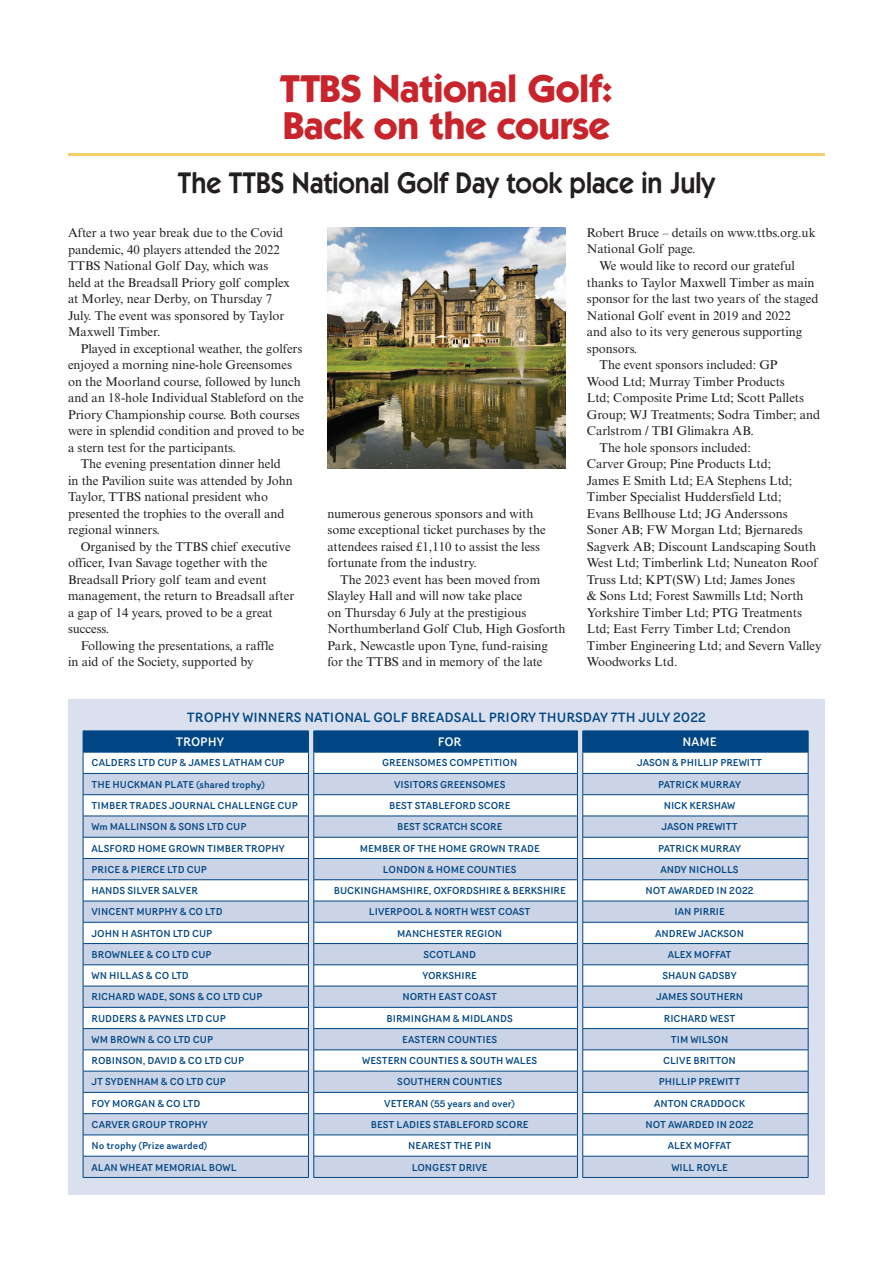
<style>
.page{position:relative;width:893px;height:1263px;background:#fff}
.page>*{position:absolute;margin:0;border:0;box-sizing:border-box;transform-origin:0 0}
.t1{font:700 39px/37.5px "ITC Kabel Std";letter-spacing:-.015em;color:#c8242b}
.t2{font:600 30px "ITC Kabel Std";color:#231f20;scale:.9 1}
.t3{font:500 13.2px "Router";color:#004684}
.t4{font:12.75px/16.5px "Times New Roman MT Std";color:#231f20}
.t5{font:500 12px "Router";color:#fff}
.t6{font:500 9.75px "Router";color:#004684}
</style>
<div class="page">
<hr style="left:68px;top:153px;width:757px;height:3px;background:#f1cf6c">
<div style="left:68px;top:699px;width:757px;height:495px;background:#dae0ed"></div>
<hr style="left:83px;top:1177px;width:226px;height:1px;background:#004684">
<hr style="left:314px;top:1177px;width:264px;height:1px;background:#004684">
<hr style="left:582px;top:1177px;width:226px;height:1px;background:#004684">
<svg style="left:83px;top:731px;width:726px;height:446px"></svg>
<img style="left:327px;top:227px;width:238px;height:241px">
<h1 class="t1" style="left:280px;top:69px;width:334px">TTBS National Golf:<br>Back on the course</h1>
<h2 class="t2" style="left:178px;top:165px;width:598px">The TTBS National Golf Day took place in July</h2>
<p class="t4" style="left:68px;top:224px;width:223px">After a two year break due to the Covid pandemic, 40 players attended the 2022<br>TTBS National Golf Day, which was held at the Breadsall Priory golf complex at Morley, near Derby, on Thursday 7<br>July. The event was sponsored by Taylor Maxwell Timber.</p>
<p class="t4" style="left:81px;top:340px;width:223px">Played in exceptional weather, the golfers</p>
<p class="t4" style="left:68px;top:356px;width:225px">enjoyed a morning nine-hole Greensomes</p>
<p class="t4" style="left:68px;top:373px;width:234px">on the Moorland course, followed by lunch</p>
<p class="t4" style="left:68px;top:389px;width:237px">and an 18-hole Individual Stableford on the</p>
<p class="t4" style="left:68px;top:406px;width:233px">Priory Championship course. Both courses</p>
<p class="t4" style="left:68px;top:422px;width:238px">were in splendid condition and proved to be</p>
<p class="t4" style="left:68px;top:439px;width:169px">a stern test for the participants.</p>
<p class="t4" style="left:81px;top:455px;width:202px">The evening presentation dinner held</p>
<p class="t4" style="left:68px;top:472px;width:226px">in the Pavilion suite was attended by John</p>
<p class="t4" style="left:68px;top:488px;width:202px">Taylor, TTBS national president who</p>
<p class="t4" style="left:68px;top:505px;width:218px">presented the trophies to the overall and</p>
<p class="t4" style="left:68px;top:521px;width:93px">regional winners.</p>
<p class="t4" style="left:81px;top:538px;width:211px">Organised by the TTBS chief executive</p>
<p class="t4" style="left:68px;top:554px;width:201px">officer, Ivan Savage together with the</p>
<p class="t4" style="left:68px;top:571px;width:200px">Breadsall Priory golf team and event</p>
<p class="t4" style="left:68px;top:587px;width:228px">management, the return to Breadsall after</p>
<p class="t4" style="left:68px;top:604px;width:206px">a gap of 14 years, proved to be a great</p>
<p class="t4" style="left:68px;top:620px;width:43px">success.</p>
<p class="t4" style="left:81px;top:637px;width:195px">Following the presentations, a raffle</p>
<p class="t4" style="left:68px;top:653px;width:187px">in aid of the Society, supported by</p>
<p class="t4" style="left:327px;top:505px;width:220px">numerous generous sponsors and with some exceptional ticket purchases by the attendees raised £1,110 to assist the less fortunate from the industry.</p>
<p class="t4" style="left:327px;top:571px;width:240px;text-indent:13px">The 2023 event has been moved from Slayley Hall and will now take place<br>on Thursday 6 July at the prestigious Northumberland Golf Club, High Gosforth Park, Newcastle upon Tyne, fund-raising for the TTBS and in memory of the late</p>
<p class="t4" style="left:587px;top:224px;width:230px">Robert Bruce – details on www.ttbs.org.uk</p>
<p class="t4" style="left:587px;top:241px;width:110px">National Golf page.</p>
<p class="t4" style="left:599px;top:257px;width:197px">We would like to record our grateful</p>
<p class="t4" style="left:587px;top:274px;width:229px">thanks to Taylor Maxwell Timber as main</p>
<p class="t4" style="left:587px;top:290px;width:233px">sponsor for the last two years of the staged</p>
<p class="t4" style="left:587px;top:307px;width:206px">National Golf event in 2019 and 2022</p>
<p class="t4" style="left:587px;top:323px;width:217px">and also to its very generous supporting</p>
<p class="t4" style="left:587px;top:340px;width:52px">sponsors.</p>
<p class="t4" style="left:599px;top:356px;width:180px">The event sponsors included: GP</p>
<p class="t4" style="left:587px;top:373px;width:199px">Wood Ltd; Murray Timber Products</p>
<p class="t4" style="left:587px;top:389px;width:219px">Ltd; Composite Prime Ltd; Scott Pallets</p>
<p class="t4" style="left:587px;top:406px;width:235px">Group; WJ Treatments; Sodra Timber; and</p>
<p class="t4" style="left:587px;top:422px;width:168px">Carlstrom / TBI Glimakra AB.</p>
<p class="t4" style="left:599px;top:439px;width:153px">The hole sponsors included:</p>
<p class="t4" style="left:587px;top:455px;width:186px">Carver Group; Pine Products Ltd;</p>
<p class="t4" style="left:587px;top:472px;width:207px">James E Smith Ltd; EA Stephens Ltd;</p>
<p class="t4" style="left:587px;top:488px;width:196px">Timber Specialist Huddersfield Ltd;</p>
<p class="t4" style="left:587px;top:505px;width:202px">Evans Bellhouse Ltd; JG Anderssons</p>
<p class="t4" style="left:587px;top:521px;width:217px">Soner AB; FW Morgan Ltd; Bjernareds</p>
<p class="t4" style="left:587px;top:538px;width:231px">Sagverk AB; Discount Landscaping South</p>
<p class="t4" style="left:587px;top:554px;width:232px">West Ltd; Timberlink Ltd; Nuneaton Roof</p>
<p class="t4" style="left:587px;top:571px;width:210px">Truss Ltd; KPT(SW) Ltd; James Jones</p>
<p class="t4" style="left:587px;top:587px;width:218px">&amp; Sons Ltd; Forest Sawmills Ltd; North</p>
<p class="t4" style="left:587px;top:604px;width:217px">Yorkshire Timber Ltd; PTG Treatments</p>
<p class="t4" style="left:587px;top:620px;width:205px">Ltd; East Ferry Timber Ltd; Crendon</p>
<p class="t4" style="left:587px;top:637px;width:236px">Timber Engineering Ltd; and Severn Valley</p>
<p class="t4" style="left:587px;top:653px;width:92px">Woodworks Ltd.</p>
<p class="t3" style="left:187px;top:707px;width:521px">TROPHY WINNERS NATIONAL GOLF BREADSALL PRIORY THURSDAY 7TH JULY 2022</p>
<p class="t5" style="left:176px;top:733px;width:50px">TROPHY</p>
<p class="t5" style="left:438px;top:733px;width:25px">FOR</p>
<p class="t5" style="left:682px;top:733px;width:36px">NAME</p>
<p class="t6" style="left:92px;top:756px;width:195px">CALDERS LTD CUP &amp; JAMES LATHAM CUP</p>
<p class="t6" style="left:382px;top:756px;width:137px">GREENSOMES COMPETITION</p>
<p class="t6" style="left:637px;top:756px;width:127px">JASON &amp; PHILLIP PREWITT</p>
<p class="t6" style="left:92px;top:777px;width:175px">THE HUCKMAN PLATE (shared trophy)</p>
<p class="t6" style="left:394px;top:777px;width:113px">VISITORS GREENSOMES</p>
<p class="t6" style="left:658px;top:777px;width:84px">PATRICK MURRAY</p>
<p class="t6" style="left:92px;top:798px;width:208px">TIMBER TRADES JOURNAL CHALLENGE CUP</p>
<p class="t6" style="left:389px;top:798px;width:123px">BEST STABLEFORD SCORE</p>
<p class="t6" style="left:664px;top:798px;width:73px">NICK KERSHAW</p>
<p class="t6" style="left:92px;top:819px;width:156px">Wm MALLINSON &amp; SONS LTD CUP</p>
<p class="t6" style="left:397px;top:819px;width:107px">BEST SCRATCH SCORE</p>
<p class="t6" style="left:661px;top:819px;width:78px">JASON PREWITT</p>
<p class="t6" style="left:92px;top:841px;width:194px">ALSFORD HOME GROWN TIMBER TROPHY</p>
<p class="t6" style="left:360px;top:841px;width:181px">MEMBER OF THE HOME GROWN TRADE</p>
<p class="t6" style="left:658px;top:841px;width:84px">PATRICK MURRAY</p>
<p class="t6" style="left:92px;top:862px;width:117px">PRICE &amp; PIERCE LTD CUP</p>
<p class="t6" style="left:383px;top:862px;width:135px">LONDON &amp; HOME COUNTIES</p>
<p class="t6" style="left:660px;top:862px;width:80px">ANDY NICHOLLS</p>
<p class="t6" style="left:92px;top:883px;width:108px">HANDS SILVER SALVER</p>
<p class="t6" style="left:334px;top:883px;width:233px">BUCKINGHAMSHIRE, OXFORDSHIRE &amp; BERKSHIRE</p>
<p class="t6" style="left:645px;top:883px;width:110px">NOT AWARDED IN 2022</p>
<p class="t6" style="left:92px;top:904px;width:133px">VINCENT MURPHY &amp; CO LTD</p>
<p class="t6" style="left:369px;top:904px;width:163px">LIVERPOOL &amp; NORTH WEST COAST</p>
<p class="t6" style="left:674px;top:904px;width:52px">IAN PIRRIE</p>
<p class="t6" style="left:92px;top:926px;width:122px">JOHN H ASHTON LTD CUP</p>
<p class="t6" style="left:397px;top:926px;width:107px">MANCHESTER REGION</p>
<p class="t6" style="left:655px;top:926px;width:90px">ANDREW JACKSON</p>
<p class="t6" style="left:92px;top:947px;width:122px">BROWNLEE &amp; CO LTD CUP</p>
<p class="t6" style="left:423px;top:947px;width:54px">SCOTLAND</p>
<p class="t6" style="left:668px;top:947px;width:65px">ALEX MOFFAT</p>
<p class="t6" style="left:92px;top:968px;width:99px">WN HILLAS &amp; CO LTD</p>
<p class="t6" style="left:422px;top:968px;width:56px">YORKSHIRE</p>
<p class="t6" style="left:662px;top:968px;width:76px">SHAUN GADSBY</p>
<p class="t6" style="left:92px;top:989px;width:172px">RICHARD WADE, SONS &amp; CO LTD CUP</p>
<p class="t6" style="left:402px;top:989px;width:96px">NORTH EAST COAST</p>
<p class="t6" style="left:656px;top:989px;width:89px">JAMES SOUTHERN</p>
<p class="t6" style="left:92px;top:1011px;width:136px">RUDDERS &amp; PAYNES LTD CUP</p>
<p class="t6" style="left:387px;top:1011px;width:128px">BIRMINGHAM &amp; MIDLANDS</p>
<p class="t6" style="left:664px;top:1011px;width:73px">RICHARD WEST</p>
<p class="t6" style="left:92px;top:1032px;width:123px">WM BROWN &amp; CO LTD CUP</p>
<p class="t6" style="left:402px;top:1032px;width:97px">EASTERN COUNTIES</p>
<p class="t6" style="left:671px;top:1032px;width:59px">TIM WILSON</p>
<p class="t6" style="left:92px;top:1053px;width:154px">ROBINSON, DAVID &amp; CO LTD CUP</p>
<p class="t6" style="left:362px;top:1053px;width:177px">WESTERN COUNTIES &amp; SOUTH WALES</p>
<p class="t6" style="left:663px;top:1053px;width:74px">CLIVE BRITTON</p>
<p class="t6" style="left:92px;top:1074px;width:136px">JT SYDENHAM &amp; CO LTD CUP</p>
<p class="t6" style="left:397px;top:1074px;width:106px">SOUTHERN COUNTIES</p>
<p class="t6" style="left:659px;top:1074px;width:83px">PHILLIP PREWITT</p>
<p class="t6" style="left:92px;top:1096px;width:110px">FOY MORGAN &amp; CO LTD</p>
<p class="t6" style="left:384px;top:1096px;width:132px">VETERAN (55 years and over)</p>
<p class="t6" style="left:654px;top:1096px;width:92px">ANTON CRADDOCK</p>
<p class="t6" style="left:92px;top:1117px;width:118px">CARVER GROUP TROPHY</p>
<p class="t6" style="left:371px;top:1117px;width:159px">BEST LADIES STABLEFORD SCORE</p>
<p class="t6" style="left:645px;top:1117px;width:110px">NOT AWARDED IN 2022</p>
<p class="t6" style="left:92px;top:1138px;width:117px">No trophy (Prize awarded)</p>
<p class="t6" style="left:408px;top:1138px;width:85px">NEAREST THE PIN</p>
<p class="t6" style="left:668px;top:1138px;width:65px">ALEX MOFFAT</p>
<p class="t6" style="left:92px;top:1159px;width:147px">ALAN WHEAT MEMORIAL BOWL</p>
<p class="t6" style="left:412px;top:1159px;width:77px">LONGEST DRIVE</p>
<p class="t6" style="left:671px;top:1159px;width:58px">WILL ROYLE</p>
</div>
